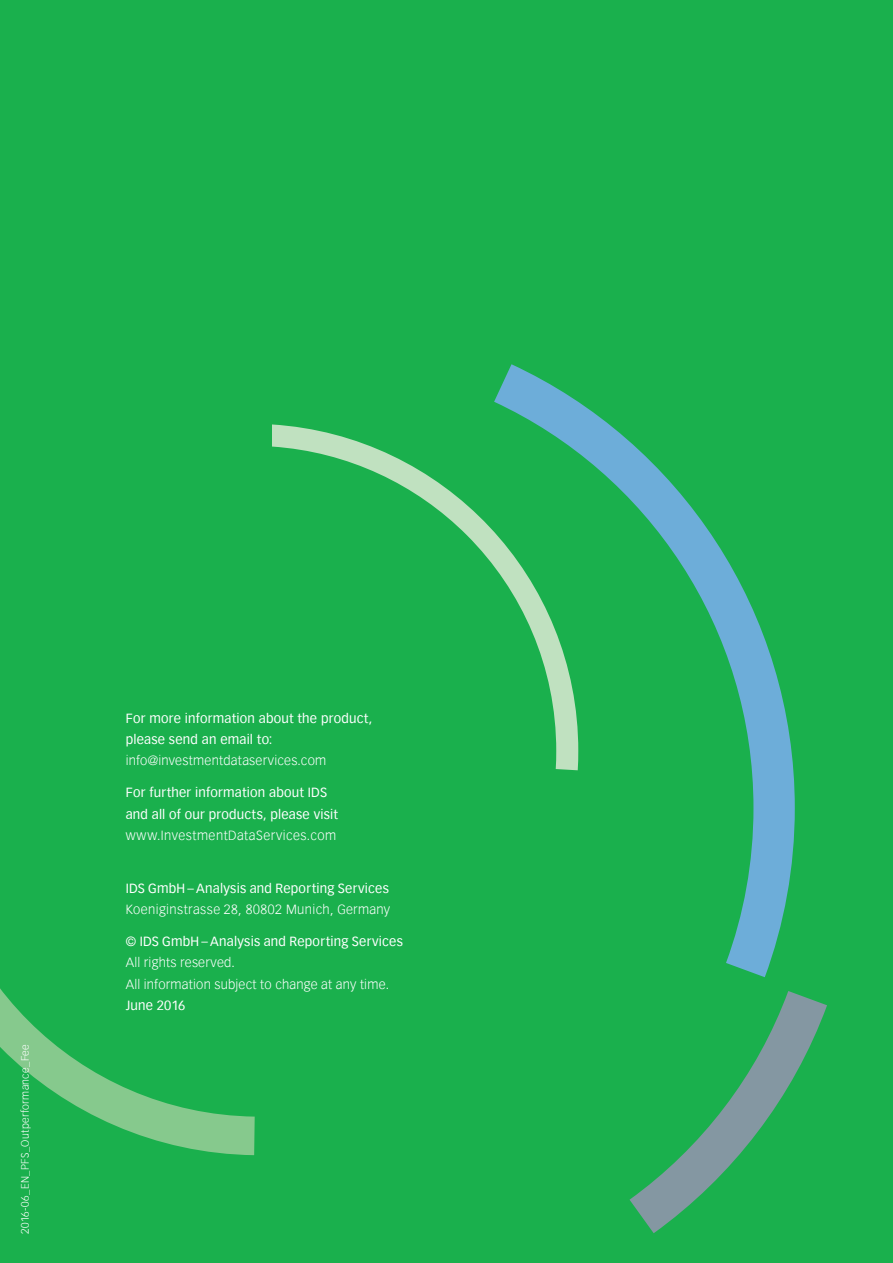
<style>
.page{position:relative;width:893px;height:1263px;background:#1ab04d}
.page>*{position:absolute;margin:0;border:0;box-sizing:border-box;transform-origin:0 0}
.t1{font:12.9px/21.3px "Vectora Com";letter-spacing:.02em;color:#fff}
.t2{font:300 12.9px/21.3px "Vectora Com";letter-spacing:.02em;color:#fff}
.t3{font:300 10.5px "Vectora Com";letter-spacing:.025em;color:#fff}
</style>
<div class="page">
<svg style="left:0;top:988px;width:255px;height:167px"></svg>
<svg style="left:629px;top:991px;width:198px;height:242px"></svg>
<svg style="left:494px;top:364px;width:301px;height:613px"></svg>
<svg style="left:272px;top:424px;width:306px;height:346px"></svg>
<p class="t3" style="left:19px;top:1233px;width:191px;rotate:-90deg">2016-06_EN_PFS_Outperformance_Fee</p>
<p class="t1" style="left:126px;top:708px;width:248px">For more information about the product, please send an email to:</p>
<p class="t2" style="left:126px;top:750px;width:202px">info@investmentdataservices.com</p>
<p class="t1" style="left:126px;top:782px;width:214px">For further information about IDS and all of our products, please visit</p>
<p class="t2" style="left:126px;top:825px;width:212px">www.InvestmentDataServices.com</p>
<p class="t1" style="left:126px;top:878px;width:265px">IDS GmbH – Analysis and Reporting Services</p>
<p class="t2" style="left:126px;top:899px;width:266px">Koeniginstrasse 28, 80802 Munich, Germany</p>
<p class="t1" style="left:126px;top:931px;width:279px">© IDS GmbH – Analysis and Reporting Services</p>
<p class="t2" style="left:126px;top:952px;width:265px">All rights reserved.<br>All information subject to change at any time.</p>
<p class="t1" style="left:126px;top:995px;width:61px">June 2016</p>
</div>
